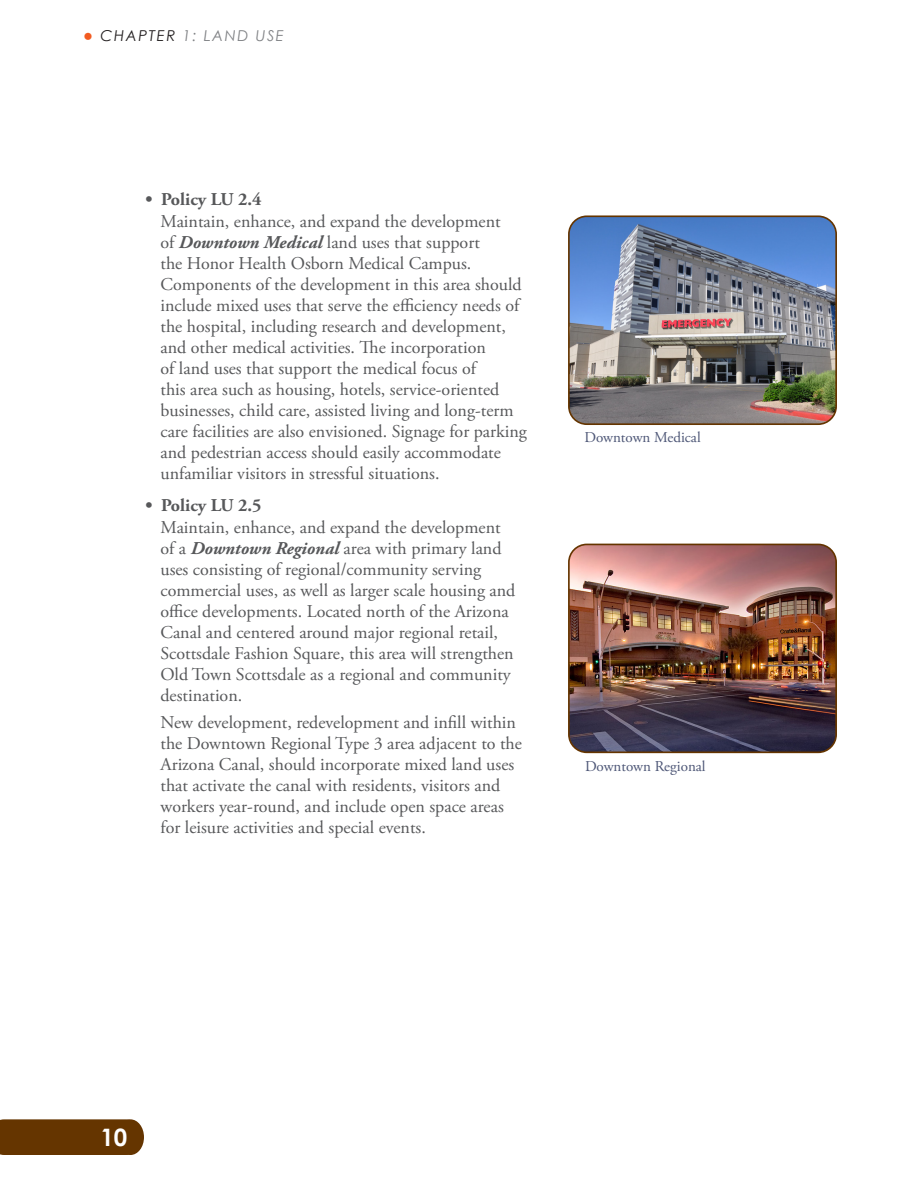
<style>
.page{position:relative;width:918px;height:1188px;background:#fff}
.page>*{position:absolute;margin:0;border:0;box-sizing:border-box;transform-origin:0 0}
.t1{font:700 24px "Century Gothic";color:#fff}
.Policy_Body{font:18px/21px "Adobe Garamond Pro";color:#57585a}
.t2{font:700 18px "Adobe Garamond Pro";color:#57585a}
.t3{font:15px "Adobe Garamond Pro";color:#4d5676}
.t4{font:italic 15px "Century Gothic";letter-spacing:.1em;color:#808285}
.s1{font-family:"Arial";font-weight:700;font-style:normal;font-size:16.5px;color:#f25b21}
.s2{color:#231f20}
.s3{font-weight:700;font-style:italic}
</style>
<div class="page">
<svg style="left:117px;top:1119px;width:27px;height:36px"></svg>
<div style="left:0;top:1119px;width:142px;height:36px;background:#653500"></div>
<img style="left:569px;top:218px;width:267px;height:206px">
<div style="left:568px;top:215px;width:269px;height:210px;border:2px solid #653500;border-radius:18px"></div>
<img style="left:569px;top:544px;width:267px;height:208px">
<div style="left:568px;top:544px;width:269px;height:209px;border:2px solid #653500;border-radius:18px"></div>
<p class="t4" style="left:83px;top:25px;width:202px"><span class="s1">●</span> <span class="s2">CHAPTER</span> 1: LAND USE</p>
<p class="t2" style="left:146px;top:188px;width:118px">• Policy LU 2.4</p>
<p class="Policy_Body" style="left:160px;top:211px;width:368px">Maintain, enhance, and expand the development<br>of <span class="s3">Downtown Medical</span> land uses that support<br>the Honor Health Osborn Medical Campus.<br>Components of the development in this area should include mixed uses that serve the efficiency needs of the hospital, including research and development, and other medical activities. The incorporation<br>of land uses that support the medical focus of<br>this area such as housing, hotels, service-oriented businesses, child care, assisted living and long-term care facilities are also envisioned. Signage for parking and pedestrian access should easily accommodate unfamiliar visitors in stressful situations.</p>
<p class="t2" style="left:146px;top:494px;width:118px">• Policy LU 2.5</p>
<p class="Policy_Body" style="left:160px;top:517px;width:356px">Maintain, enhance, and expand the development of a <span class="s3">Downtown Regional</span> area with primary land uses consisting of regional/community serving commercial uses, as well as larger scale housing and office developments. Located north of the Arizona Canal and centered around major regional retail, Scottsdale Fashion Square, this area will strengthen Old Town Scottsdale as a regional and community destination.</p>
<p class="Policy_Body" style="left:160px;top:712px;width:363px">New development, redevelopment and infill within the Downtown Regional Type 3 area adjacent to the Arizona Canal, should incorporate mixed land uses that activate the canal with residents, visitors and workers year-round, and include open space areas for leisure activities and special events.</p>
<p class="t3" style="left:585px;top:429px;width:118px">Downtown Medical</p>
<p class="t3" style="left:585px;top:757px;width:122px">Downtown Regional</p>
<h1 class="t1" style="left:101px;top:1119px;width:28px">10</h1>
</div>
